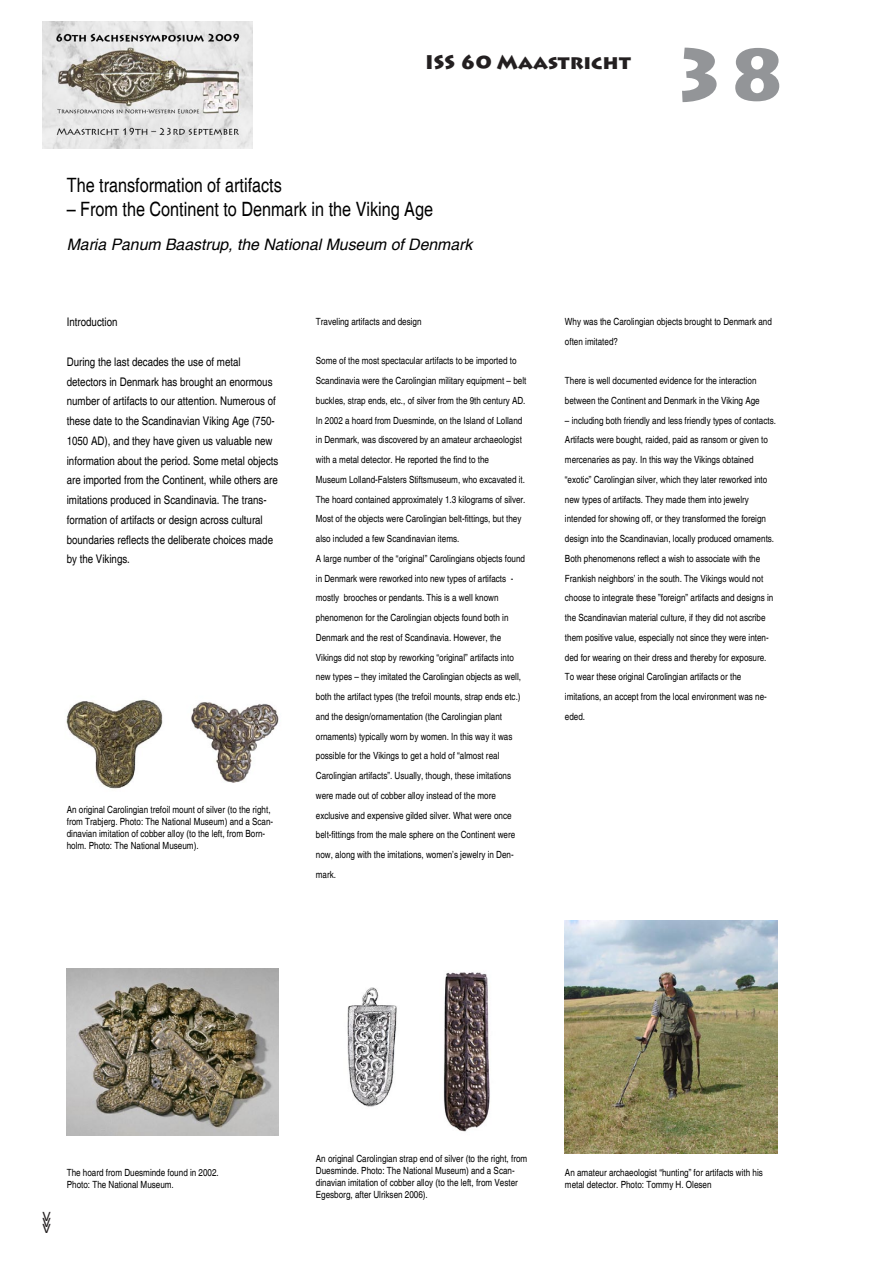
<style>
.page{position:relative;width:893px;height:1263px;background:#fff}
.page>*{position:absolute;margin:0;border:0;box-sizing:border-box;transform-origin:0 0}
.t1{font:900 72px "Lithos Pro";color:#939598}
.t2{font:condensed 19.8px "Helvetica";color:#000}
.t3{font:900 19.5px "Lithos Pro";color:#231f20}
.t4{font:italic 15.75px "Helvetica";color:#000}
.t5{font:13.5px "The Mix";color:#231f20}
.t6{font:condensed 11.85px/19.8px "Helvetica";color:#000}
.t7{font:condensed 9.9px/19.8px "Helvetica";color:#000}
</style>
<div class="page">
<img style="left:43px;top:21px;width:210px;height:128px">
<img style="left:565px;top:921px;width:212px;height:233px">
<img style="left:67px;top:968px;width:212px;height:168px">
<img style="left:347px;top:972px;width:143px;height:160px">
<img style="left:66px;top:699px;width:213px;height:90px">
<h3 class="t3" style="left:425px;top:50px;width:207px">ISS 60 Maastricht</h3>
<h2 class="t2" style="left:67px;top:174px;width:217px">The transformation of artifacts</h2>
<h2 class="t2" style="left:67px;top:197px;width:368px">– From the Continent to Denmark in the Viking Age</h2>
<h3 class="t4" style="left:67px;top:235px;width:407px">Maria Panum Baastrup, the National Museum of Denmark</h3>
<h1 class="t1" style="left:669px;top:30px;width:119px">38</h1>
<p class="t6" style="left:67px;top:312px;width:52px">Introduction</p>
<p class="t6" style="left:67px;top:352px;width:213px">During the last decades the use of metal detectors in Denmark has brought an enormous number of artifacts to our attention. Numerous of these date to the Scandinavian Viking Age (750- 1050 AD), and they have given us valuable new information about the period. Some metal objects are imported from the Continent, while others are imitations produced in Scandinavia. The trans&shy;formation of artifacts or design across cultural boundaries reflects the deliberate choices made by the Vikings.</p>
<p class="t7" style="left:67px;top:804px;width:208px;line-height:11.9px">An original Carolingian trefoil mount of silver (to the right, from Trabjerg. Photo: The National Museum) and a Scan&shy;dinavian imitation of cobber alloy (to the left, from Born&shy;holm. Photo: The National Museum).</p>
<p class="t7" style="left:316px;top:312px;width:107px">Traveling artifacts and design</p>
<p class="t7" style="left:316px;top:351px;width:212px">Some of the most spectacular artifacts to be imported to Scandinavia were the Carolingian military equipment – belt buckles, strap ends, etc., of silver from the 9th century AD.<br>In 2002 a hoard from Duesminde, on the Island of Lolland in Denmark, was discovered by an amateur archaeologist with a metal detector. He reported the find to the<br>Museum Lolland-Falsters Stiftsmuseum, who excavated it.<br>The hoard contained approximately 1.3 kilograms of silver.<br>Most of the objects were Carolingian belt-fittings, but they also included a few Scandinavian items.<br>A large number of the “original” Carolingians objects found in Denmark were reworked into new types of artifacts - mostly brooches or pendants. This is a well known phenomenon for the Carolingian objects found both in Denmark and the rest of Scandinavia. However, the Vikings did not stop by reworking “original” artifacts into new types – they imitated the Carolingian objects as well, both the artifact types (the trefoil mounts, strap ends etc.) and the design/ornamentation (the Carolingian plant ornaments) typically worn by women. In this way it was possible for the Vikings to get a hold of “almost real Carolingian artifacts”. Usually, though, these imitations were made out of cobber alloy instead of the more exclusive and expensive gilded silver. What were once belt-fittings from the male sphere on the Continent were now, along with the imitations, women’s jewelry in Den&shy;mark.</p>
<p class="t7" style="left:565px;top:312px;width:208px">Why was the Carolingian objects brought to Denmark and often imitated?</p>
<p class="t7" style="left:565px;top:371px;width:196px">There is well documented evidence for the interaction between the Continent and Denmark in the Viking Age</p>
<p class="t7" style="left:565px;top:410px;width:213px">– including both friendly and less friendly types of contacts.<br>Artifacts were bought, raided, paid as ransom or given to mercenaries as pay. In this way the Vikings obtained “exotic” Carolingian silver, which they later reworked into new types of artifacts. They made them into jewelry intended for showing off, or they transformed the foreign design into the Scandinavian, locally produced ornaments.<br>Both phenomenons reflect a wish to associate with the Frankish neighbors’ in the south. The Vikings would not choose to integrate these ”foreign” artifacts and designs in the Scandinavian material culture, if they did not ascribe them positive value, especially not since they were inten&shy;ded for wearing on their dress and thereby for exposure.<br>To wear these original Carolingian artifacts or the imitations, an accept from the local environment was ne&shy;eded.</p>
<h3 class="t5" style="left:43px;top:1211px;width:10px">VVV</h3>
<p class="t7" style="left:67px;top:1166px;width:154px;line-height:11.9px">The hoard from Duesminde found in 2002.<br>Photo: The National Museum.</p>
<p class="t7" style="left:316px;top:1153px;width:213px;line-height:11.9px">An original Carolingian strap end of silver (to the right, from Duesminde. Photo: The National Museum) and a Scan&shy;dinavian imitation of cobber alloy (to the left, from Vester Egesborg, after Ulriksen 2006).</p>
<p class="t7" style="left:565px;top:1166px;width:199px;line-height:11.9px">An amateur archaeologist “hunting” for artifacts with his metal detector. Photo: Tommy H. Olesen</p>
</div>
